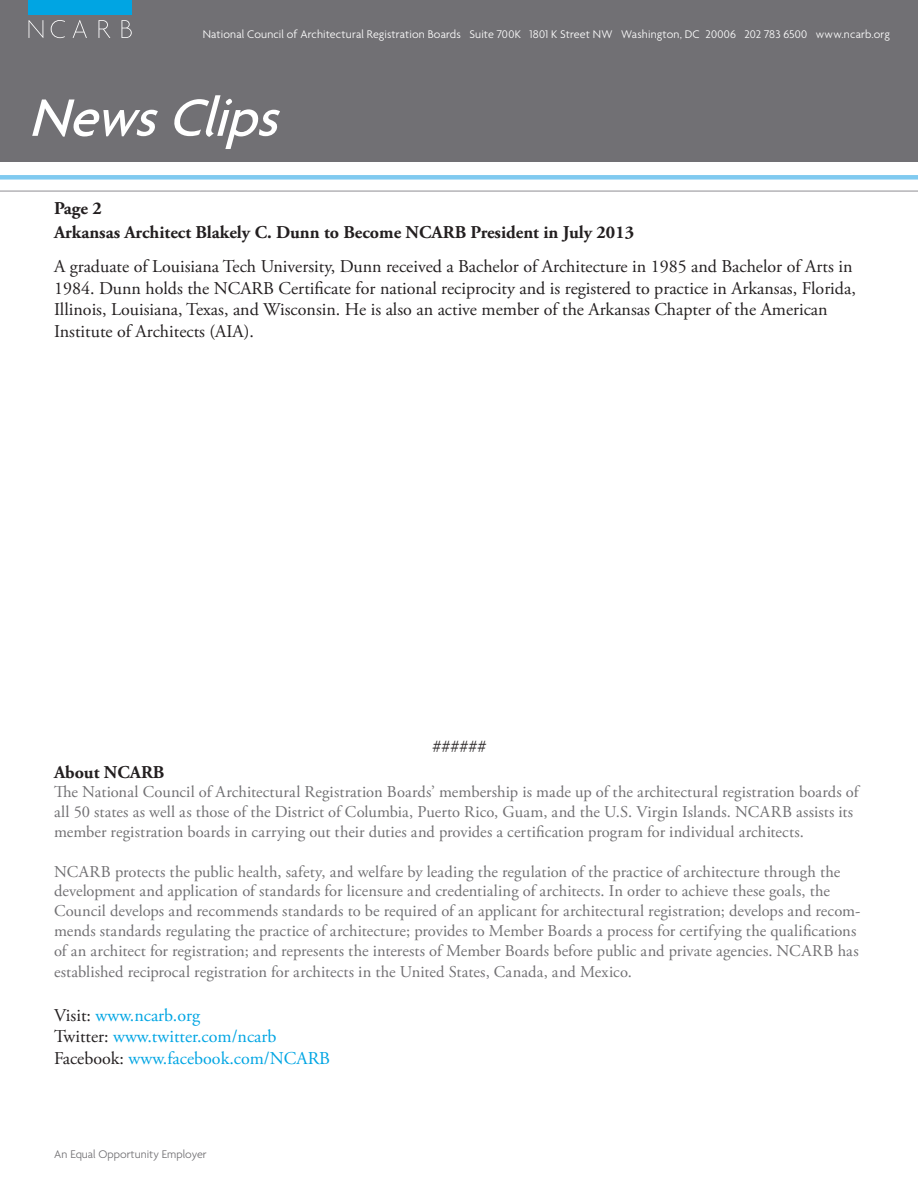
<style>
.page{position:relative;width:918px;height:1188px;background:#fff}
.page>*{position:absolute;margin:0;border:0;box-sizing:border-box;transform-origin:0 0}
.t1{font:italic 500 57px "Agenda";color:#fff}
.t2{font:18px/21.6px "Adobe Garamond Pro";color:#231f20}
.t3{font:18px "Adobe Garamond Pro";color:#00a5e3}
.t4{font:700 18px "Adobe Garamond Pro";color:#231f20}
.t5{font:16.5px/19.8px "Adobe Garamond Pro";letter-spacing:.005em;color:#717073}
.t6{font:300 12px "Agenda";letter-spacing:.01em;color:#fff}
.t7{font:300 12px "Agenda";color:#717073}
.s1{color:#231f20}
</style>
<div class="page">
<div style="left:0;top:0;width:918px;height:162px;background:#717074"></div>
<div style="left:0;top:175px;width:918px;height:5px;background:#80caf0"></div>
<hr style="left:0;top:190px;width:918px;height:2px;background:#b4b3b7">
<div style="left:28px;top:0;width:104px;height:15px;background:#00a5e3"></div>
<svg style="left:29px;top:20px;width:103px;height:18px"></svg>
<p class="t6" style="left:203px;top:28px;width:689px">National Council of Architectural Registration Boards Suite 700K 1801 K Street NW Washington, DC 20006 202 783 6500 www.ncarb.org</p>
<p class="t1" style="left:28px;top:87px;width:268px">NewsClips</p>
<p class="t4" style="left:54px;top:197px;width:49px">Page 2</p>
<p class="t4" style="left:54px;top:222px;width:582px">Arkansas Architect Blakely C. Dunn to Become NCARB President in July 2013</p>
<p class="t2" style="left:54px;top:256px;width:803px">A graduate of Louisiana Tech University, Dunn received a Bachelor of Architecture in 1985 and Bachelor of Arts in 1984. Dunn holds the NCARB Certificate for national reciprocity and is registered to practice in Arkansas, Florida, Illinois, Louisiana, Texas, and Wisconsin. He is also an active member of the Arkansas Chapter of the American Institute of Architects (AIA).</p>
<p class="t2" style="left:432px;top:736px;width:55px">######</p>
<p class="t4" style="left:54px;top:762px;width:112px">About NCARB</p>
<p class="t5" style="left:54px;top:783px;width:806px">The National Council of Architectural Registration Boards’ membership is made up of the architectural registration boards of all 50 states as well as those of the District of Columbia, Puerto Rico, Guam, and the U.S. Virgin Islands. NCARB assists its member registration boards in carrying out their duties and provides a certification program for individual architects.</p>
<p class="t5" style="left:54px;top:862px;width:808px">NCARB protects the public health, safety, and welfare by leading the regulation of the practice of architecture through the development and application of standards for licensure and credentialing of architects. In order to achieve these goals, the Council develops and recommends standards to be required of an applicant for architectural registration; develops and recom&shy;mends standards regulating the practice of architecture; provides to Member Boards a process for certifying the qualifications of an architect for registration; and represents the interests of Member Boards before public and private agencies. NCARB has</p>
<p class="t5" style="left:54px;top:963px;width:579px">established reciprocal registration for architects in the United States, Canada, and Mexico.</p>
<p class="t3" style="left:54px;top:1004px;width:148px"><span class="s1">Visit:</span> www.ncarb.org</p>
<p class="t3" style="left:54px;top:1026px;width:224px"><span class="s1">Twitter:</span> www.twitter.com/ncarb</p>
<p class="t3" style="left:54px;top:1047px;width:278px"><span class="s1">Facebook:</span> www.facebook.com/NCARB</p>
<p class="t7" style="left:54px;top:1148px;width:154px">An Equal Opportunity Employer</p>
</div>
